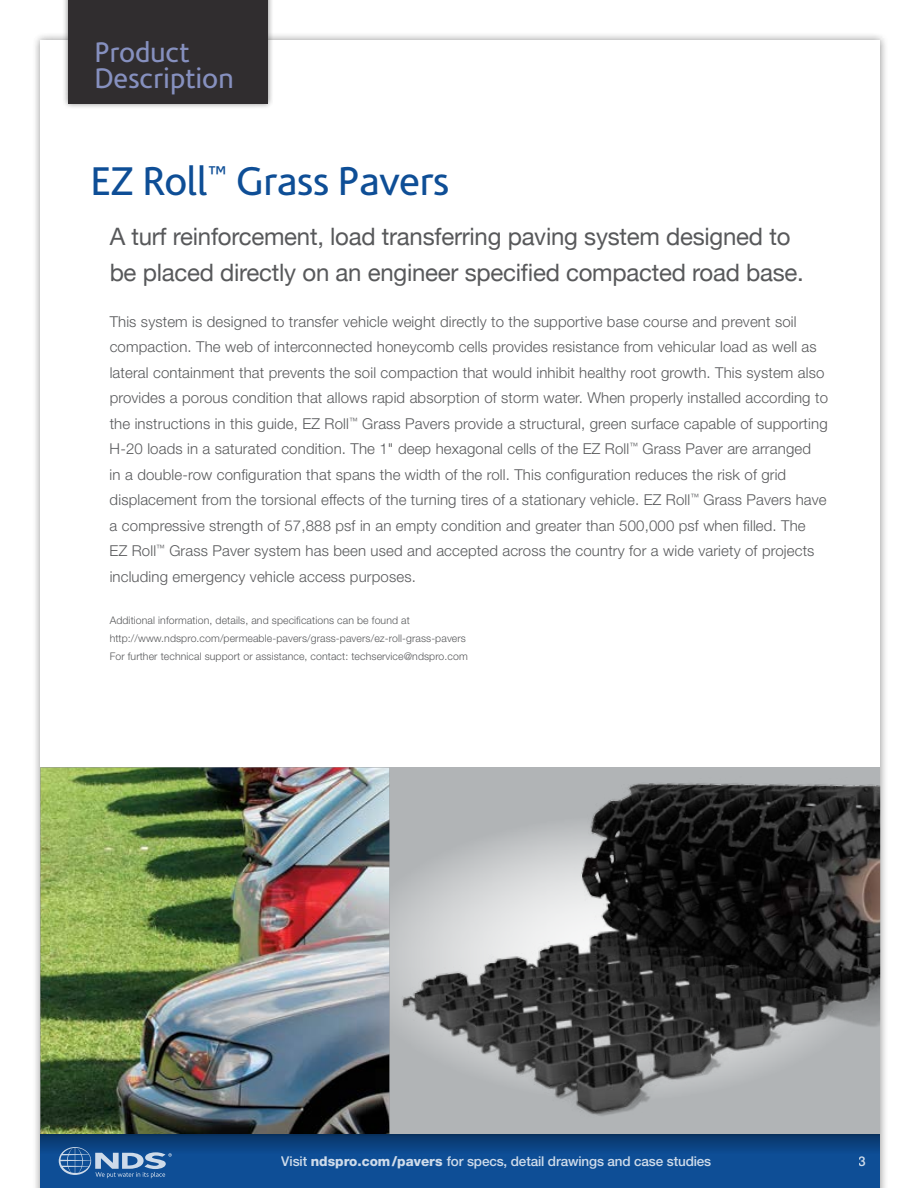
<style>
.page{position:relative;width:918px;height:1188px;background:#fff}
.page>*{position:absolute;margin:0;border:0;box-sizing:border-box;transform-origin:0 0}
.t1{font:40.5px "Corisande";letter-spacing:-.02em;color:#0e4e96}
.t2{font:28.5px/25.5px "Corisande";letter-spacing:-.01em;color:#8690bf}
.t3{font:24px/36px "Helvetica Neue";letter-spacing:-.01em;color:#58595b}
.t4{font:300 15px/25.5px "Helvetica Neue LT";letter-spacing:.01em;color:#58595b}
.t5{font:500 13.5px "Helvetica Neue LT";letter-spacing:-.01em;color:#fff}
.t6{font:300 10.5px/18px "Helvetica Neue LT";letter-spacing:.01em;color:#58595b}
.s1{font-weight:800}
</style>
<div class="page">
<div style="left:32px;top:32px;width:856px;height:1156px;background:#000;opacity:.5"></div>
<div style="left:40px;top:40px;width:840px;height:1148px;background:#fff"></div>
<div style="left:40px;top:1134px;width:840px;height:54px;background:#0e4e96"></div>
<div style="left:40px;top:1134px;width:840px;height:20px;background:linear-gradient(to bottom,#093464,#0d4b91)"></div>
<svg style="left:59px;top:1147px;width:113px;height:31px"></svg>
<div style="left:62px;top:0;width:212px;height:109px;background:#000;opacity:.5"></div>
<div style="left:69px;top:0;width:199px;height:103px;background:#302d2f"></div>
<img style="left:40px;top:767px;width:337px;height:367px">
<img style="left:377px;top:767px;width:503px;height:383px">
<h2 class="t2" style="left:94px;top:41px;width:141px">Product<br>Description</h2>
<h1 class="t1" style="left:91px;top:159px;width:360px">EZ Roll<sup>™</sup> Grass Pavers</h1>
<h3 class="t3" style="left:110px;top:220px;width:696px">A turf reinforcement, load transferring paving system designed to be placed directly on an engineer specified compacted road base.</h3>
<p class="t4" style="left:110px;top:308px;width:720px">This system is designed to transfer vehicle weight directly to the supportive base course and prevent soil compaction. The web of interconnected honeycomb cells provides resistance from vehicular load as well as lateral containment that prevents the soil compaction that would inhibit healthy root growth. This system also provides a porous condition that allows rapid absorption of storm water. When properly installed according to the instructions in this guide, EZ Roll<sup>™</sup> Grass Pavers provide a structural, green surface capable of supporting H-20 loads in a saturated condition. The 1" deep hexagonal cells of the EZ Roll<sup>™</sup> Grass Paver are arranged<br>in a double-row configuration that spans the width of the roll. This configuration reduces the risk of grid displacement from the torsional effects of the turning tires of a stationary vehicle. EZ Roll<sup>™</sup> Grass Pavers have a compressive strength of 57,888 psf in an empty condition and greater than 500,000 psf when filled. The<br>EZ Roll<sup>™</sup> Grass Paver system has been used and accepted across the country for a wide variety of projects including emergency vehicle access purposes.</p>
<p class="t6" style="left:110px;top:611px;width:360px">Additional information, details, and specifications can be found at http://www.ndspro.com/permeable-pavers/grass-pavers/ez-roll-grass-pavers<br>For further technical support or assistance, contact: techservice@ndspro.com</p>
<p class="t5" style="left:281px;top:1153px;width:431px">Visit <span class="s1">ndspro.com/pavers</span> for specs, detail drawings and case studies</p>
<p class="t5" style="left:859px;top:1153px;width:9px">3</p>
</div>
